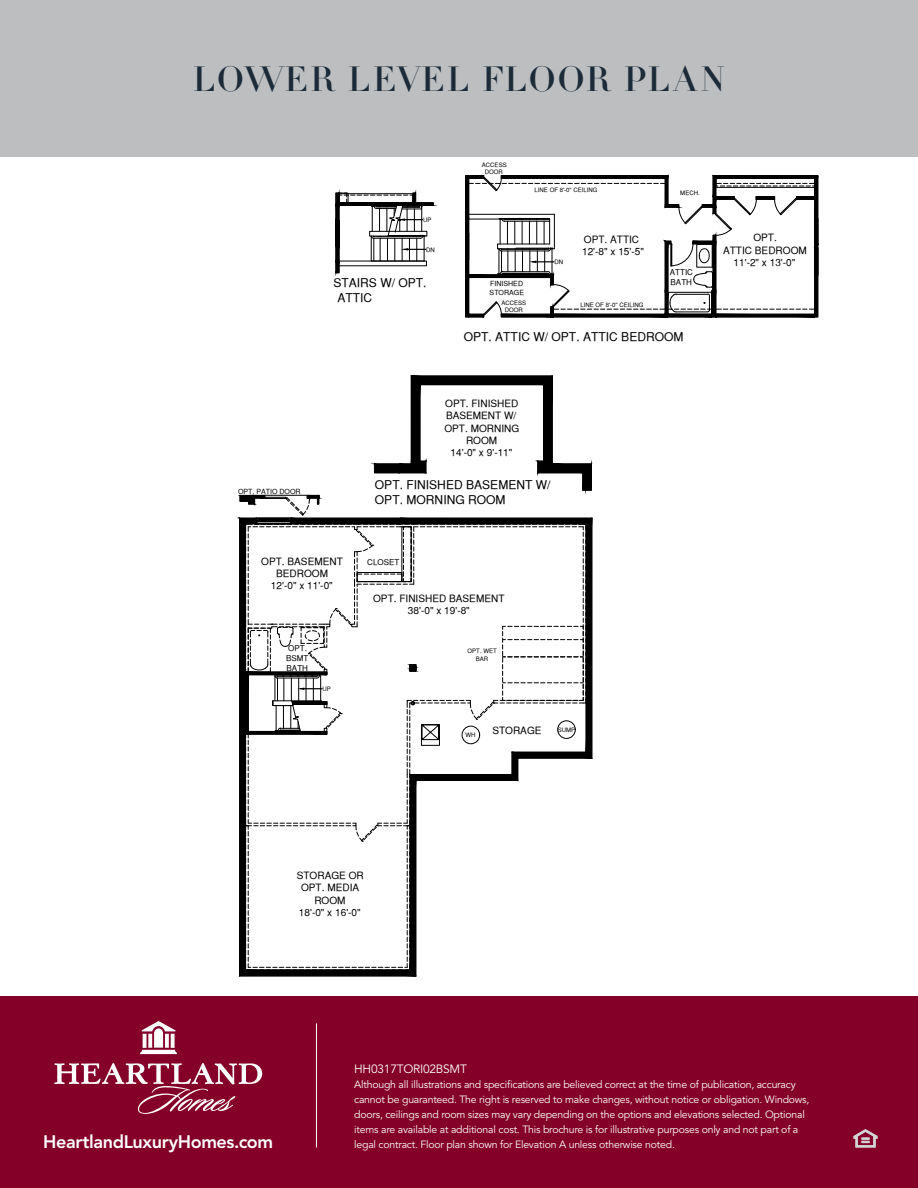
<style>
.page{position:relative;width:918px;height:1188px;background:#fff}
.page>*{position:absolute;margin:0;border:0;box-sizing:border-box;transform-origin:0 0}
.t1{font:34.5px "Didot LT Std Headline";letter-spacing:.035em;color:#1c2b39}
.t2{font:800 18px "Avenir LT Std";letter-spacing:-.02em;color:#fff}
.t3{font:12px/14.7px "Sans Serif";color:#000}
.t4{font:12px "Avenir LT Std";letter-spacing:-.02em;color:#fff}
.t5{font:10.5px/15px "Avenir LT Std";letter-spacing:-.02em;color:#fff}
.t6{font:10.05px/12.3px "Sans Serif";color:#000;text-align:center}
.t7{font:8.1px/9.8px "Sans Serif";color:#000}
.t8{font:7.05px/8.7px "Sans Serif";color:#000}
.t9{font:6px/7.4px "Sans Serif";color:#000;text-align:center}
</style>
<div class="page">
<div style="left:0;top:0;width:918px;height:157px;background:#bcbec0"></div>
<div style="left:0;top:996px;width:918px;height:192px;background:#840029"></div>
<svg style="left:54px;top:1063px;width:208px;height:51px"></svg>
<svg style="left:140px;top:1021px;width:37px;height:33px"></svg>
<hr style="left:316px;top:1023px;width:1px;height:125px;background:#fff">
<svg style="left:854px;top:1129px;width:24px;height:19px"></svg>
<svg style="left:239px;top:375px;width:354px;height:602px"></svg>
<svg style="left:465px;top:175px;width:354px;height:143px"></svg>
<svg style="left:335px;top:192px;width:99px;height:81px"></svg>
<h1 class="t1" style="left:193px;top:58px;width:534px">LOWER LEVEL FLOOR PLAN</h1>
<p class="t9" style="left:423px;top:216px;width:10px">UP</p>
<p class="t9" style="left:426px;top:246px;width:10px">DN</p>
<p class="t3" style="left:337px;top:276px;width:91px;text-indent:-4px">STAIRS W/ OPT.<br>ATTIC</p>
<p class="t9" style="left:482px;top:161px;width:26px">ACCESS<br>DOOR</p>
<p class="t9" style="left:535px;top:186px;width:64px">LINE OF 8'-0" CEILING</p>
<p class="t8" style="left:490px;top:279px;width:36px">FINISHED<br>STORAGE</p>
<p class="t9" style="left:502px;top:299px;width:26px">ACCESS<br>DOOR</p>
<p class="t9" style="left:554px;top:258px;width:10px">DN</p>
<p class="t6" style="left:582px;top:233px;width:63px;text-align:left">OPT. ATTIC<br>12'-8" x 15'-5"</p>
<p class="t9" style="left:581px;top:302px;width:64px">LINE OF 8'-0" CEILING</p>
<p class="t9" style="left:680px;top:189px;width:21px">MECH.</p>
<p class="t7" style="left:670px;top:268px;width:25px">ATTIC<br>BATH</p>
<p class="t3" style="left:464px;top:329px;width:221px">OPT. ATTIC W/ OPT. ATTIC BEDROOM</p>
<p class="t6" style="left:444px;top:397px;width:76px">OPT. FINISHED<br>BASEMENT W/<br>OPT. MORNING<br>ROOM<br>14'-0" x 9'-11"</p>
<p class="t8" style="left:238px;top:487px;width:64px">OPT. PATIO DOOR</p>
<p class="t3" style="left:375px;top:477px;width:177px">OPT. FINISHED BASEMENT W/<br>OPT. MORNING ROOM</p>
<p class="t6" style="left:261px;top:555px;width:83px">OPT. BASEMENT</p>
<p class="t7" style="left:367px;top:557px;width:34px">CLOSET</p>
<p class="t6" style="left:271px;top:567px;width:63px">BEDROOM<br>12'-0" x 11'-0"</p>
<p class="t7" style="left:286px;top:644px;width:24px">OPT.<br>BSMT<br>BATH</p>
<p class="t9" style="left:322px;top:685px;width:10px">UP</p>
<p class="t6" style="left:373px;top:592px;width:133px">OPT. FINISHED BASEMENT<br>38'-0" x 19'-8"</p>
<p class="t9" style="left:468px;top:647px;width:31px">OPT. WET<br>BAR</p>
<p class="t9" style="left:465px;top:732px;width:12px">WH</p>
<p class="t6" style="left:492px;top:724px;width:51px">STORAGE</p>
<p class="t9" style="left:558px;top:726px;width:19px">SUMP</p>
<p class="t6" style="left:723px;top:231px;width:85px">OPT.<br>ATTIC BEDROOM<br>11'-2" x 13'-0"</p>
<p class="t6" style="left:297px;top:869px;width:69px">STORAGE OR<br>OPT. MEDIA<br>ROOM<br>18'-0" x 16'-0"</p>
<p class="t4" style="left:354px;top:1062px;width:114px">HH0317TORI02BSMT</p>
<p class="t5" style="left:354px;top:1077px;width:457px">Although all illustrations and specifications are believed correct at the time of publication, accuracy cannot be guaranteed. The right is reserved to make changes, without notice or obligation. Windows, doors, ceilings and room sizes may vary depending on the options and elevations selected. Optional items are available at additional cost. This brochure is for illustrative purposes only and not part of a</p>
<h2 class="t2" style="left:43px;top:1131px;width:231px">HeartlandLuxuryHomes.com</h2>
<p class="t5" style="left:354px;top:1137px;width:322px">legal contract. Floor plan shown for Elevation A unless otherwise noted.</p>
</div>
